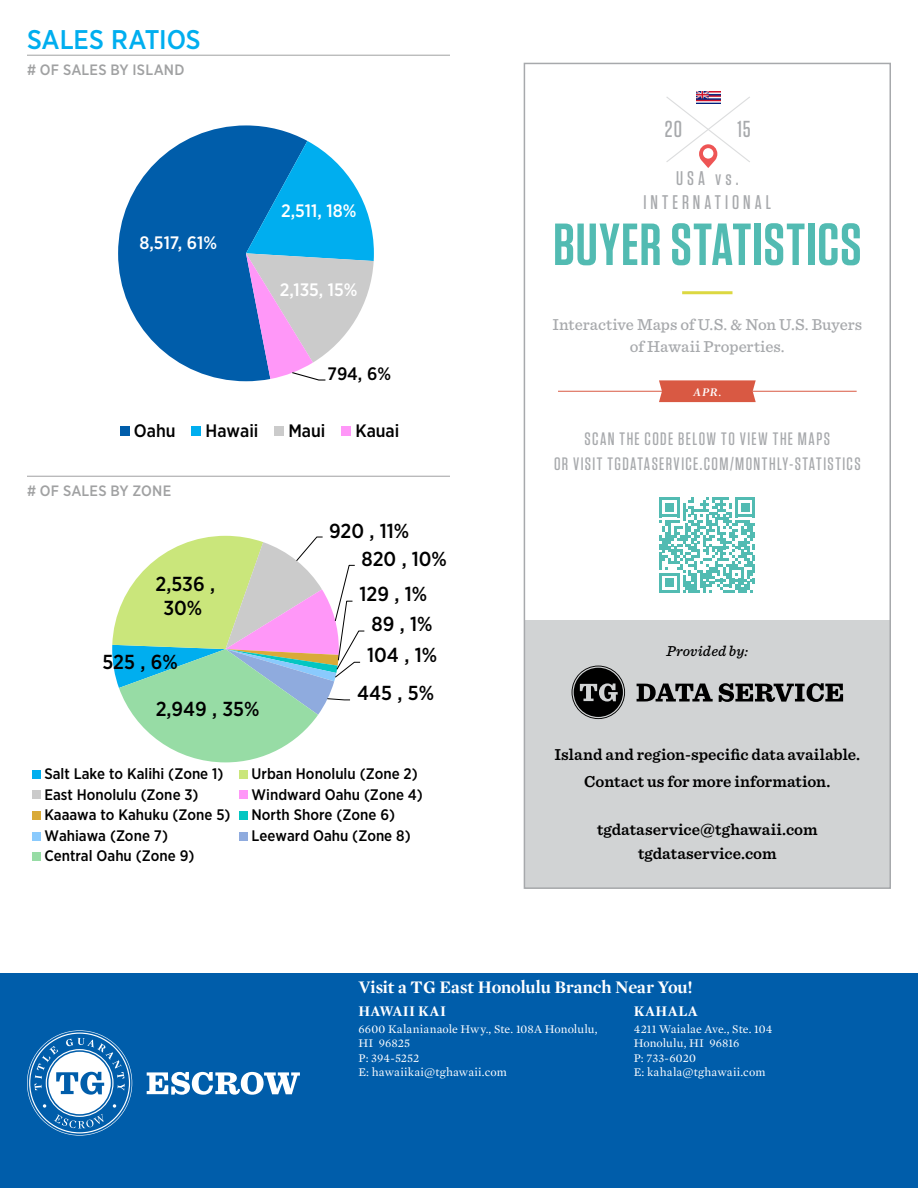
<style>
.page{position:relative;width:918px;height:1188px;background:#fff}
.page>*{position:absolute;margin:0;border:0;box-sizing:border-box;transform-origin:0 0}
.t1{font:600 59.25px "Tungsten";letter-spacing:.015em;color:#52bbb2}
.t2{font:500 27px "Gotham Narrow";letter-spacing:-.005em;color:#00aeef}
.t3{font:500 23.1px "Tungsten";color:#a7a9ac}
.t4{font:500 20.25px/30.6px "Gotham Narrow";letter-spacing:-.005em;color:#000;text-align:center}
.t5{font:500 19.8px/23.7px "Tungsten";letter-spacing:.2em;color:#a7a9ac;text-align:center}
.t6{font:500 18px/25.5px "Tungsten";letter-spacing:.075em;color:#a7a9ac;text-align:center}
.t7{font:700 18px "Mercury Display";letter-spacing:-.005em;color:#fff}
.t8{font:500 18px "Gotham Narrow";color:#fff}
.t9{font:500 18px "Gotham Narrow";color:#000}
.t10{font:600 16.5px/27px "Sentinel";letter-spacing:.005em;color:#000;text-align:center}
.t11{font:500 16.5px/22.5px "Sentinel";color:#a7a9ac;text-align:center}
.t12{font:500 15.3px "Gotham Narrow";color:#000}
.t13{font:500 15px "Gotham Narrow";letter-spacing:.01em;color:#a0a1a2}
.t14{font:700 15px "Mercury Display";letter-spacing:.04em;color:#fff}
.t15{font:italic 500 15px "Sentinel";letter-spacing:.015em;color:#000}
.t16{font:12px/14.4px "Mercury Text G1 Roman";letter-spacing:.01em;color:#fff}
.t17{font:italic 600 12px "Mercury Display";color:#fff}
</style>
<div class="page">
<div style="left:0;top:973px;width:918px;height:215px;background:#005daa"></div>
<hr style="left:27px;top:55px;width:423px;height:1px;background:#a0a1a2">
<hr style="left:27px;top:476px;width:423px;height:1px;background:#a0a1a2">
<svg style="left:27px;top:1030px;width:105px;height:106px"></svg>
<svg style="left:147px;top:1072px;width:153px;height:23px"></svg>
<div style="left:525px;top:621px;width:365px;height:268px;background:#d1d3d4"></div>
<div style="left:524px;top:63px;width:367px;height:826px;border:2px solid #a7a9ac"></div>
<svg style="left:666px;top:95px;width:84px;height:73px"></svg>
<div style="left:703px;top:148px;width:10px;height:11px;background:#fff;border-radius:50%"></div>
<img style="left:696px;top:92px;width:24px;height:12px">
<hr style="left:682px;top:291px;width:51px;height:3px;background:#dcd841">
<svg style="left:572px;top:666px;width:53px;height:53px"></svg>
<svg style="left:637px;top:684px;width:76px;height:17px"></svg>
<svg style="left:719px;top:683px;width:124px;height:19px"></svg>
<svg style="left:659px;top:380px;width:97px;height:22px;background:#da604b"></svg>
<hr style="left:753px;top:391px;width:104px;height:1px;background:#d95943">
<hr style="left:558px;top:391px;width:104px;height:1px;background:#d95943">
<svg style="left:659px;top:497px;width:96px;height:96px"></svg>
<svg style="left:118px;top:125px;width:189px;height:256px;fill:#005daa"></svg>
<svg style="left:246px;top:141px;width:128px;height:240px"></svg>
<div style="left:120px;top:426px;width:10px;height:10px;background:#005daa"></div>
<div style="left:192px;top:426px;width:9px;height:10px;background:#00aeef"></div>
<div style="left:274px;top:426px;width:10px;height:10px;background:#cbcbcb"></div>
<div style="left:341px;top:426px;width:10px;height:10px;background:#ff97f8"></div>
<svg style="left:112px;top:536px;width:253px;height:226px"></svg>
<div style="left:33px;top:770px;width:8px;height:9px;background:#00aeef"></div>
<div style="left:240px;top:770px;width:8px;height:9px;background:#cae67b"></div>
<div style="left:33px;top:791px;width:8px;height:8px;background:#cbcbcb"></div>
<div style="left:240px;top:791px;width:8px;height:8px;background:#ff97f8"></div>
<div style="left:33px;top:811px;width:8px;height:9px;background:#d9aa38"></div>
<div style="left:240px;top:811px;width:8px;height:9px;background:#04c6c2"></div>
<div style="left:33px;top:832px;width:8px;height:8px;background:#8acafd"></div>
<div style="left:240px;top:832px;width:8px;height:8px;background:#8fabde"></div>
<div style="left:33px;top:853px;width:8px;height:8px;background:#97dca5"></div>
<h2 class="t2" style="left:27px;top:22px;width:175px">SALES RATIOS</h2>
<p class="t13" style="left:27px;top:60px;width:159px"># OF SALES BY ISLAND</p>
<p class="t8" style="left:139px;top:231px;width:79px">8,517, 61%</p>
<p class="t8" style="left:281px;top:199px;width:77px">2,511, 18%</p>
<p class="t8" style="left:280px;top:278px;width:79px">2,135, 15%</p>
<p class="t9" style="left:328px;top:362px;width:65px">794, 6%</p>
<p class="t9" style="left:134px;top:419px;width:43px">Oahu</p>
<p class="t9" style="left:206px;top:419px;width:54px">Hawaii</p>
<p class="t9" style="left:288px;top:419px;width:39px">Maui</p>
<p class="t9" style="left:355px;top:419px;width:45px">Kauai</p>
<p class="t13" style="left:27px;top:481px;width:146px"># OF SALES BY ZONE</p>
<h3 class="t4" style="left:156px;top:571px;width:61px;line-height:24.5px">2,536 ,<br>30%</h3>
<h3 class="t4" style="left:102px;top:646px;width:77px">525 , 6%</h3>
<h3 class="t4" style="left:156px;top:693px;width:105px">2,949 , 35%</h3>
<h3 class="t4" style="left:362px;top:516px;width:87px;line-height:28.5px;text-align:left;text-indent:-32px">920 , 11%<br>820 , 10%</h3>
<h3 class="t4" style="left:360px;top:578px;width:79px">129 , 1%<br>89 , 1%<br>104 , 1%</h3>
<h3 class="t4" style="left:357px;top:677px;width:78px">445 , 5%</h3>
<p class="t12" style="left:44px;top:764px;width:181px">Salt Lake to Kalihi (Zone 1)</p>
<p class="t12" style="left:252px;top:764px;width:168px">Urban Honolulu (Zone 2)</p>
<p class="t12" style="left:44px;top:785px;width:156px">East Honolulu (Zone 3)</p>
<p class="t12" style="left:252px;top:785px;width:173px">Windward Oahu (Zone 4)</p>
<p class="t12" style="left:44px;top:805px;width:188px">Kaaawa to Kahuku (Zone 5)</p>
<p class="t12" style="left:252px;top:805px;width:145px">North Shore (Zone 6)</p>
<p class="t12" style="left:44px;top:826px;width:125px">Wahiawa (Zone 7)</p>
<p class="t12" style="left:252px;top:826px;width:161px">Leeward Oahu (Zone 8)</p>
<p class="t12" style="left:44px;top:846px;width:152px">Central Oahu (Zone 9)</p>
<h3 class="t3" style="left:665px;top:117px;width:19px">20</h3>
<h3 class="t3" style="left:737px;top:117px;width:15px">15</h3>
<p class="t5" style="left:643px;top:167px;width:129px">USA vs.<br>INTERNATIONAL</p>
<h1 class="t1" style="left:553px;top:213px;width:310px">BUYER STATISTICS</h1>
<p class="t11" style="left:552px;top:312px;width:311px">Interactive Maps of U.S. &amp; Non U.S. Buyers of Hawaii Properties.</p>
<p class="t17" style="left:693px;top:385px;width:29px">APR.</p>
<p class="t6" style="left:554px;top:426px;width:308px">SCAN THE CODE BELOW TO VIEW THE MAPS<br>OR VISIT TGDATASERVICE.COM/MONTHLY-STATISTICS</p>
<p class="t15" style="left:667px;top:639px;width:83px">Provided by:</p>
<p class="t10" style="left:554px;top:740px;width:307px">Island and region-specific data available.<br>Contact us for more information.</p>
<p class="t10" style="left:597px;top:817px;width:222px;line-height:24px">tgdataservice@tghawaii.com tgdataservice.com</p>
<p class="t7" style="left:358px;top:976px;width:336px">Visit a TG East Honolulu Branch Near You!</p>
<p class="t14" style="left:358px;top:1002px;width:89px">HAWAII KAI</p>
<p class="t16" style="left:358px;top:1022px;width:241px">6600 Kalanianaole Hwy., Ste. 108A Honolulu,<br>HI 96825<br>P: 394-5252<br>E: hawaiikai@tghawaii.com</p>
<p class="t14" style="left:634px;top:1002px;width:65px">KAHALA</p>
<p class="t16" style="left:634px;top:1022px;width:140px">4211 Waialae Ave., Ste. 104<br>Honolulu, HI 96816<br>P: 733-6020<br>E: kahala@tghawaii.com</p>
</div>
